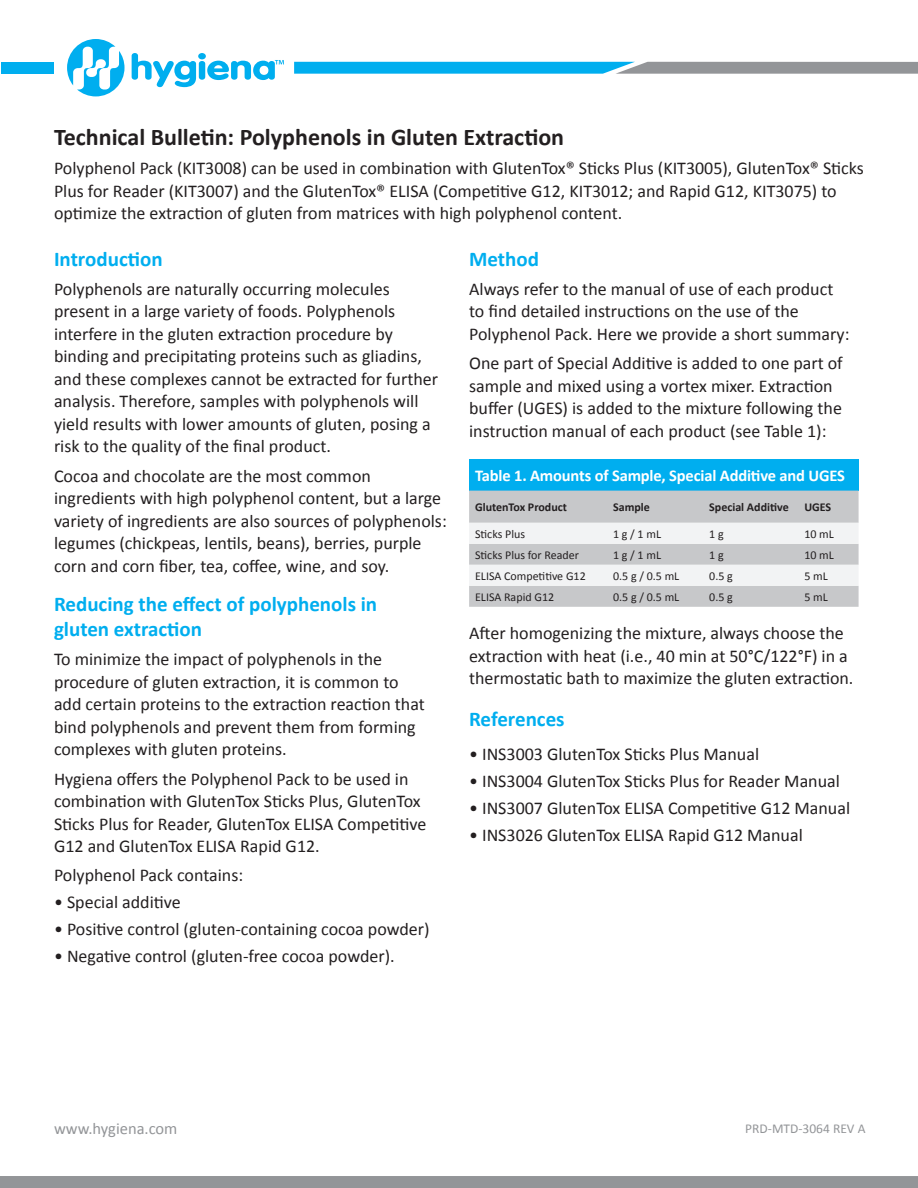
<style>
.page{position:relative;width:918px;height:1188px;background:#fff}
.page>*{position:absolute;margin:0;border:0;box-sizing:border-box;transform-origin:0 0}
.t1{font:700 24px "Calibri";color:#231f20}
.t2{font:700 21px/25.5px "Calibri";color:#00aeef}
.t3{font:18px/22.5px "Calibri";color:#231f20}
.t4{font:700 16.5px "Calibri";letter-spacing:-.01em;color:#fff}
.t5{font:16.5px "Calibri";color:#939598}
.t6{font:13.5px "Calibri";color:#939598}
.t7{font:12px "Calibri";color:#231f20}
.t8{font:700 12px "Calibri";color:#231f20}
</style>
<div class="page">
<svg style="left:132px;top:53px;width:152px;height:34px"></svg>
<svg style="left:67px;top:39px;width:58px;height:57px"></svg>
<svg style="left:294px;top:62px;width:624px;height:12px;background:#4da6c8"></svg>
<div style="left:1px;top:62px;width:53px;height:12px;background:#00aeef"></div>
<div style="left:0;top:1176px;width:918px;height:12px;background:#939598"></div>
<div style="left:469px;top:459px;width:390px;height:32px;background:#00aeef"></div>
<div style="left:469px;top:491px;width:390px;height:116px;background:#c7c8ca"></div>
<svg style="left:469px;top:523px;width:390px;height:63px"></svg>
<p class="t1" style="left:54px;top:120px;width:512px">Technical Bulletin: Polyphenols in Gluten Extraction</p>
<p class="t3" style="left:54px;top:156px;width:812px">Polyphenol Pack (KIT3008) can be used in combination with GlutenTox® Sticks Plus (KIT3005), GlutenTox® Sticks<br>Plus for Reader (KIT3007) and the GlutenTox® ELISA (Competitive G12, KIT3012; and Rapid G12, KIT3075) to optimize the extraction of gluten from matrices with high polyphenol content.</p>
<p class="t2" style="left:54px;top:245px;width:110px">Introduction</p>
<p class="t3" style="left:54px;top:277px;width:386px">Polyphenols are naturally occurring molecules present in a large variety of foods. Polyphenols interfere in the gluten extraction procedure by binding and precipitating proteins such as gliadins, and these complexes cannot be extracted for further analysis. Therefore, samples with polyphenols will yield results with lower amounts of gluten, posing a risk to the quality of the final product.</p>
<p class="t3" style="left:54px;top:464px;width:394px">Cocoa and chocolate are the most common ingredients with high polyphenol content, but a large variety of ingredients are also sources of polyphenols: legumes (chickpeas, lentils, beans), berries, purple corn and corn fiber, tea, coffee, wine, and soy.</p>
<p class="t2" style="left:54px;top:590px;width:325px">Reducing the effect of polyphenols in gluten extraction</p>
<p class="t3" style="left:54px;top:648px;width:372px">To minimize the impact of polyphenols in the procedure of gluten extraction, it is common to add certain proteins to the extraction reaction that bind polyphenols and prevent them from forming complexes with gluten proteins.</p>
<p class="t3" style="left:54px;top:767px;width:374px">Hygiena offers the Polyphenol Pack to be used in combination with GlutenTox Sticks Plus, GlutenTox Sticks Plus for Reader, GlutenTox ELISA Competitive G12 and GlutenTox ELISA Rapid G12.</p>
<p class="t3" style="left:54px;top:864px;width:191px">Polyphenol Pack contains:</p>
<p class="t3" style="left:54px;top:891px;width:128px">• Special additive</p>
<p class="t3" style="left:54px;top:918px;width:377px">• Positive control (gluten-containing cocoa powder)</p>
<p class="t3" style="left:54px;top:945px;width:342px">• Negative control (gluten-free cocoa powder).</p>
<p class="t2" style="left:469px;top:245px;width:71px">Method</p>
<p class="t3" style="left:469px;top:277px;width:382px">Always refer to the manual of use of each product to find detailed instructions on the use of the<br>Polyphenol Pack. Here we provide a short summary:</p>
<p class="t3" style="left:469px;top:351px;width:375px">One part of Special Additive is added to one part of sample and mixed using a vortex mixer. Extraction buffer (UGES) is added to the mixture following the instruction manual of each product (see Table 1):</p>
<p class="t4" style="left:475px;top:464px;width:371px">Table 1. Amounts of Sample, Special Additive and UGES</p>
<p class="t8" style="left:475px;top:499px;width:93px">GlutenTox Product</p>
<p class="t8" style="left:613px;top:499px;width:38px">Sample</p>
<p class="t8" style="left:709px;top:499px;width:81px">Special Additive</p>
<p class="t8" style="left:804px;top:499px;width:28px">UGES</p>
<p class="t7" style="left:475px;top:525px;width:51px">Sticks Plus</p>
<p class="t7" style="left:613px;top:525px;width:49px">1 g / 1 mL</p>
<p class="t7" style="left:709px;top:525px;width:16px">1 g</p>
<p class="t7" style="left:804px;top:525px;width:31px">10 mL</p>
<p class="t7" style="left:475px;top:546px;width:105px">Sticks Plus for Reader</p>
<p class="t7" style="left:613px;top:546px;width:49px">1 g / 1 mL</p>
<p class="t7" style="left:709px;top:546px;width:16px">1 g</p>
<p class="t7" style="left:804px;top:546px;width:31px">10 mL</p>
<p class="t7" style="left:475px;top:567px;width:112px">ELISA Competitive G12</p>
<p class="t7" style="left:613px;top:567px;width:68px">0.5 g / 0.5 mL</p>
<p class="t7" style="left:709px;top:567px;width:25px">0.5 g</p>
<p class="t7" style="left:804px;top:567px;width:25px">5 mL</p>
<p class="t7" style="left:475px;top:588px;width:81px">ELISA Rapid G12</p>
<p class="t7" style="left:613px;top:588px;width:68px">0.5 g / 0.5 mL</p>
<p class="t7" style="left:709px;top:588px;width:25px">0.5 g</p>
<p class="t7" style="left:804px;top:588px;width:25px">5 mL</p>
<p class="t3" style="left:469px;top:621px;width:386px">After homogenizing the mixture, always choose the extraction with heat (i.e., 40 min at 50°C/122°F) in a thermostatic bath to maximize the gluten extraction.</p>
<p class="t2" style="left:469px;top:706px;width:97px">References</p>
<p class="t3" style="left:469px;top:742px;width:292px">• INS3003 GlutenTox Sticks Plus Manual</p>
<p class="t3" style="left:469px;top:769px;width:372px">• INS3004 GlutenTox Sticks Plus for Reader Manual</p>
<p class="t3" style="left:469px;top:796px;width:383px">• INS3007 GlutenTox ELISA Competitive G12 Manual</p>
<p class="t3" style="left:469px;top:823px;width:335px">• INS3026 GlutenTox ELISA Rapid G12 Manual</p>
<p class="t5" style="left:54px;top:1117px;width:125px">www.hygiena.com</p>
<p class="t6" style="left:745px;top:1119px;width:122px">PRD-MTD-3064 REV A</p>
</div>
